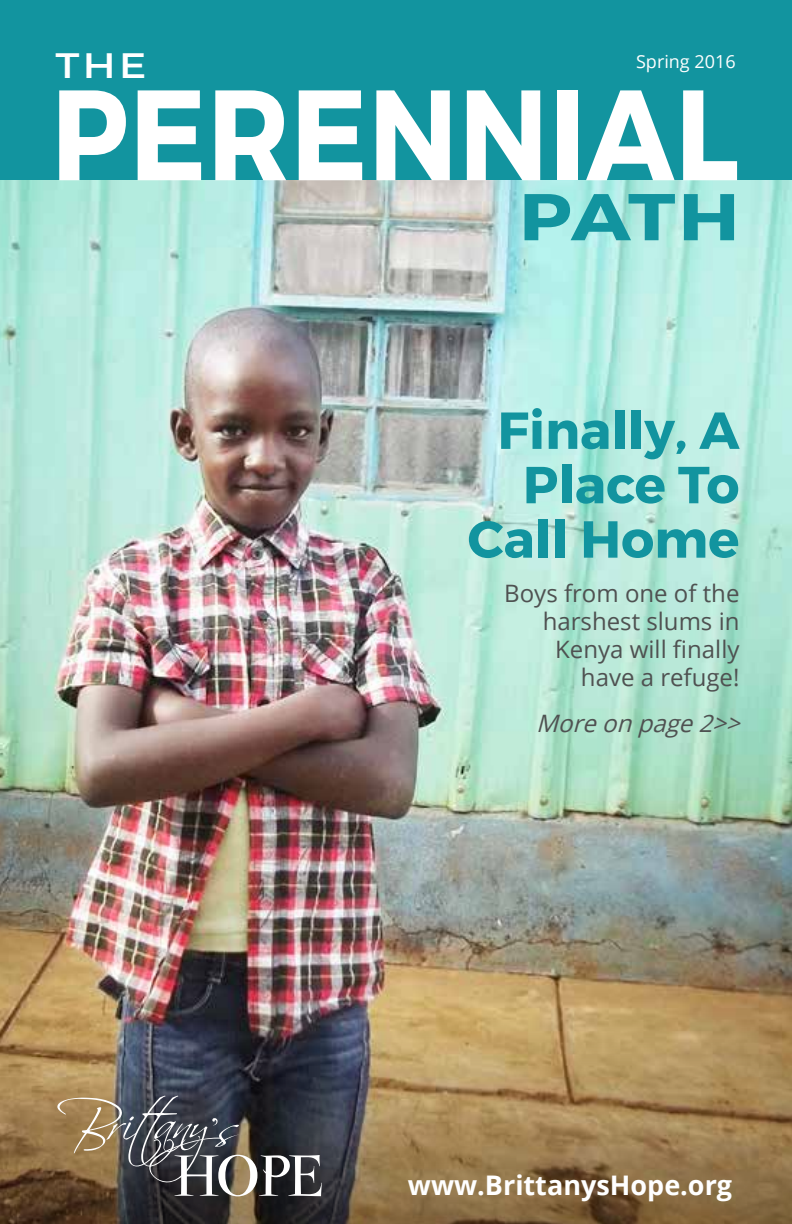
<style>
.page{position:relative;width:792px;height:1224px;background:#fff}
.page>*{position:absolute;margin:0;border:0;box-sizing:border-box;transform-origin:0 0}
.t1{font:700 128.4px "Montserrat";letter-spacing:.01em;color:#fff;scale:.88 1}
.t2{font:700 66px "Montserrat";color:#12949f;scale:1.18 1}
.t3{font:700 52px/54.4px "Montserrat";color:#12949f;text-align:right}
.t4{font:35.4px "Montserrat";color:#fff;scale:1.18 1}
.t5{font:700 27px "Open Sans";color:#fff}
.t6{font:24px/28px "Open Sans";color:#4f5151;text-align:right}
.t7{font:italic 24px "Open Sans";color:#4f5151}
.t8{font:18px "Open Sans";color:#fff}
</style>
<div class="page">
<img style="left:0;top:180px;width:792px;height:798px">
<div style="left:0;top:0;width:792px;height:180px;background:#12949f"></div>
<img style="left:0;top:978px;width:792px;height:246px">
<svg style="left:57px;top:1096px;width:265px;height:100px;background:#615b55"></svg>
<h3 class="t4" style="left:56px;top:44px;width:79px">THE</h3>
<h1 class="t1" style="left:51px;top:55px;width:783px">PERENNIAL</h1>
<h2 class="t2" style="left:519px;top:176px;width:188px">PATH</h2>
<p class="t8" style="left:636px;top:49px;width:101px">Spring 2016</p>
<h3 class="t3" style="left:468px;top:404px;width:273px">Finally, A<br>Place To<br>Call Home</h3>
<p class="t6" style="left:504px;top:578px;width:237px">Boys from one of the harshest slums in<br>Kenya will finally have a refuge!</p>
<p class="t7" style="left:536px;top:707px;width:213px">Moreonpage2&gt;&gt;</p>
<p class="t5" style="left:408px;top:1166px;width:326px">www.BrittanysHope.org</p>
</div>
